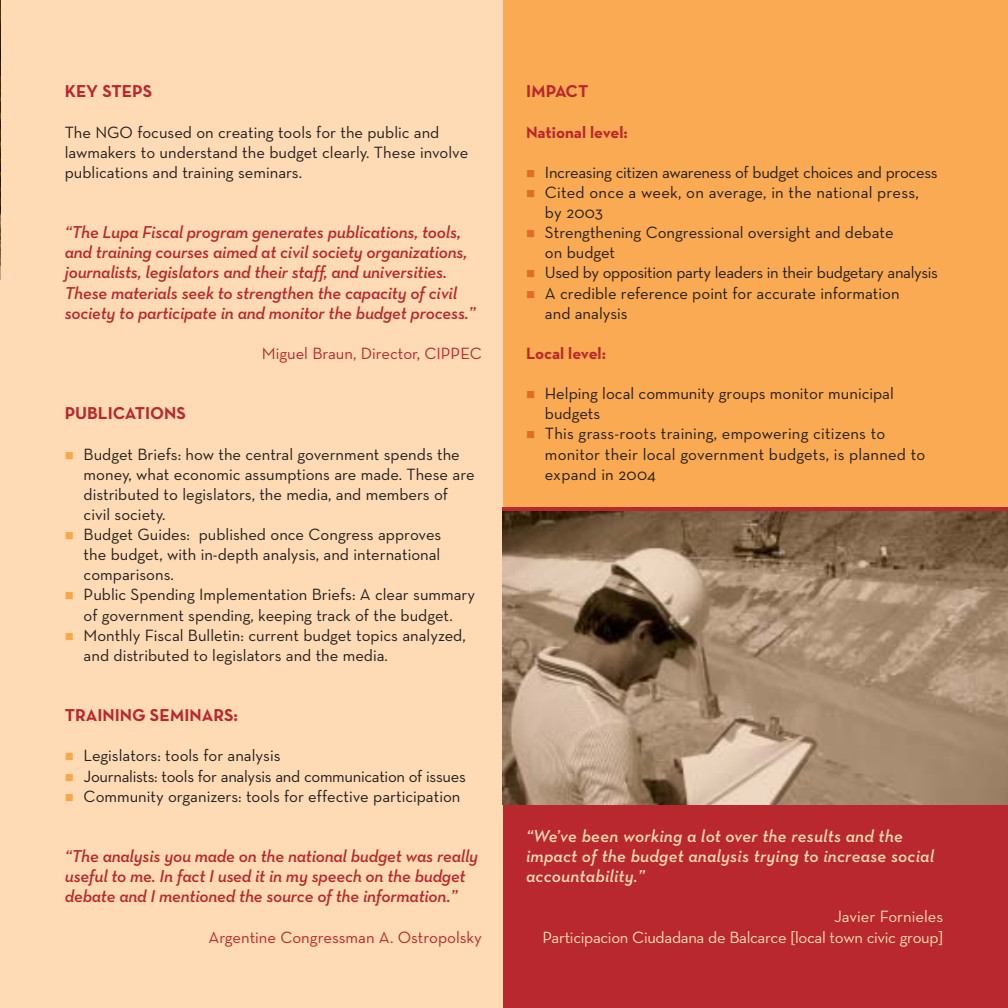
<style>
.page{position:relative;width:1008px;height:1008px;background:#fff}
.page>*{position:absolute;margin:0;border:0;box-sizing:border-box;transform-origin:0 0}
.t1{font:italic 600 17.5px/20.1px "Neutra Text";letter-spacing:-.01em;color:#b8282e}
.t2{font:italic 600 17.5px/20.1px "Neutra Text";letter-spacing:.01em;color:#fedbb4}
.t3{font:17.5px "Neutra Text Bold SC Alt";color:#b8282e}
.t4{font:16.62px/20.1px "Neutra Text";color:#231f1f}
.t5{font:16.62px/20.1px "Neutra Text";letter-spacing:-.02em;color:#fedbb4;text-align:right}
.t6{font:16.62px "Neutra Text";color:#b8282e}
.t7{font:700 16.62px "Neutra Text";color:#b8282e}
</style>
<div class="page">
<div style="left:0;top:0;width:522px;height:1008px;background:#fedbb4"></div>
<img style="left:0;top:0;width:1px;height:280px">
<div style="left:503px;top:0;width:505px;height:520px;background:#faaa52"></div>
<div style="left:503px;top:756px;width:505px;height:252px;background:#b8282e"></div>
<img style="left:503px;top:510px;width:505px;height:294px">
<hr style="left:503px;top:507px;width:505px;height:3px;background:#b8282e">
<p class="t3" style="left:65px;top:81px;width:89px">KEY STEPS</p>
<p class="t4" style="left:65px;top:123px;width:405px">The NGO focused on creating tools for the public and lawmakers to understand the budget clearly. These involve publications and training seminars.</p>
<p class="t1" style="left:65px;top:224px;width:412px">“The Lupa Fiscal program generates publications, tools, and training courses aimed at civil society organizations, journalists, legislators and their staff, and universities.<br>These materials seek to strengthen the capacity of civil society to participate in and monitor the budget process.”</p>
<p class="t6" style="left:262px;top:347px;width:222px">Miguel Braun, Director, CIPPEC</p>
<p class="t3" style="left:65px;top:403px;width:122px">PUBLICATIONS</p>
<p class="t4" style="left:84px;top:445px;width:393px">Budget Briefs: how the central government spends the money, what economic assumptions are made. These are distributed to legislators, the media, and members of civil society.<br>Budget Guides: published once Congress approves<br>the budget, with in-depth analysis, and international comparisons.<br>Public Spending Implementation Briefs: A clear summary of government spending, keeping track of the budget.<br>Monthly Fiscal Bulletin: current budget topics analyzed, and distributed to legislators and the media.</p>
<p class="t3" style="left:65px;top:705px;width:175px">TRAINING SEMINARS:</p>
<p class="t4" style="left:84px;top:747px;width:384px">Legislators: tools for analysis<br>Journalists: tools for analysis and communication of issues<br>Community organizers: tools for effective participation</p>
<p class="t1" style="left:65px;top:848px;width:415px">“The analysis you made on the national budget was really useful to me. In fact I used it in my speech on the budget debate and I mentioned the source of the information.”</p>
<p class="t6" style="left:209px;top:931px;width:275px">Argentine Congressman A. Ostropolsky</p>
<p class="t3" style="left:526px;top:81px;width:64px">IMPACT</p>
<p class="t7" style="left:526px;top:126px;width:103px">National level:</p>
<p class="t4" style="left:545px;top:164px;width:395px">Increasing citizen awareness of budget choices and process Cited once a week, on average, in the national press, by 2003<br>Strengthening Congressional oversight and debate<br>on budget<br>Used by opposition party leaders in their budgetary analysis A credible reference point for accurate information<br>and analysis</p>
<p class="t7" style="left:526px;top:347px;width:81px">Local level:</p>
<p class="t4" style="left:545px;top:385px;width:382px">Helping local community groups monitor municipal budgets<br>This grass-roots training, empowering citizens to monitor their local government budgets, is planned to expand in 2004</p>
<p class="t2" style="left:526px;top:827px;width:410px">“We’ve been working a lot over the results and the impact of the budget analysis trying to increase social accountability.”</p>
<p class="t5" style="left:543px;top:908px;width:402px">Javier Fornieles<br>Participacion Ciudadana de Balcarce [local town civic group]</p>
</div>
